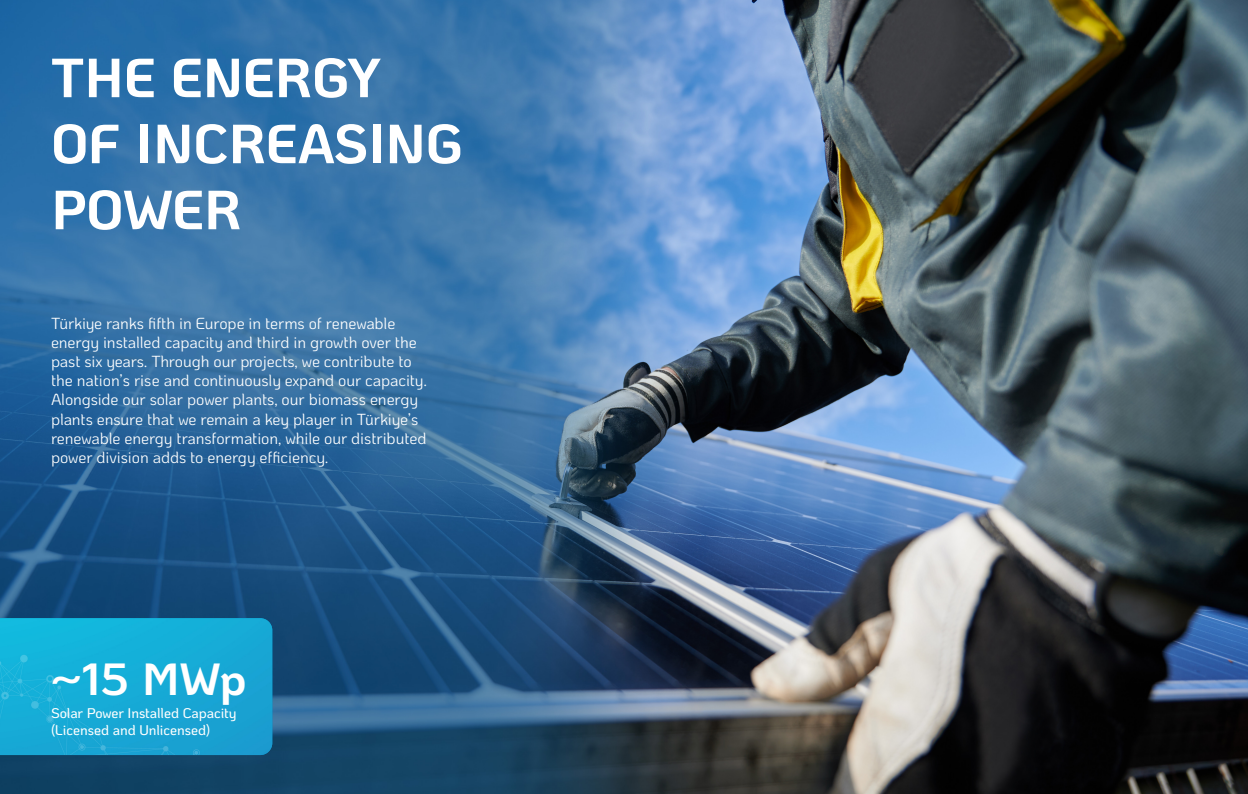
<style>
.page{position:relative;width:1248px;height:794px;background:#fff}
.page>*{position:absolute;margin:0;border:0;box-sizing:border-box;transform-origin:0 0}
.t1{font:700 55px/66px "Ko Ho";color:#fff}
.t2{font:700 45px "Ko Ho";color:#fff}
.t3{font:16px/19.2px "Ko Ho";letter-spacing:-.005em;color:#fff}
.t4{font:500 14px/16.8px "Ko Ho";letter-spacing:-.005em;color:#fff}
</style>
<div class="page">
<img style="left:0;top:0;width:1247px;height:794px">
<img style="left:0;top:618px;width:272px;height:137px">
<p class="t1" style="left:51px;top:45px;width:413px">THE ENERGY<br>OF INCREASING<br>POWER</p>
<p class="t3" style="left:51px;top:313px;width:377px">Türkiye ranks fifth in Europe in terms of renewable energy installed capacity and third in growth over the past six years. Through our projects, we contribute to the nation’s rise and continuously expand our capacity.<br>Alongside our solar power plants, our biomass energy plants ensure that we remain a key player in Türkiye’s renewable energy transformation, while our distributed power division adds to energy efficiency.</p>
<p class="t2" style="left:51px;top:641px;width:197px">~15 MWp</p>
<p class="t4" style="left:51px;top:705px;width:187px">Solar Power Installed Capacity (Licensed and Unlicensed)</p>
</div>
